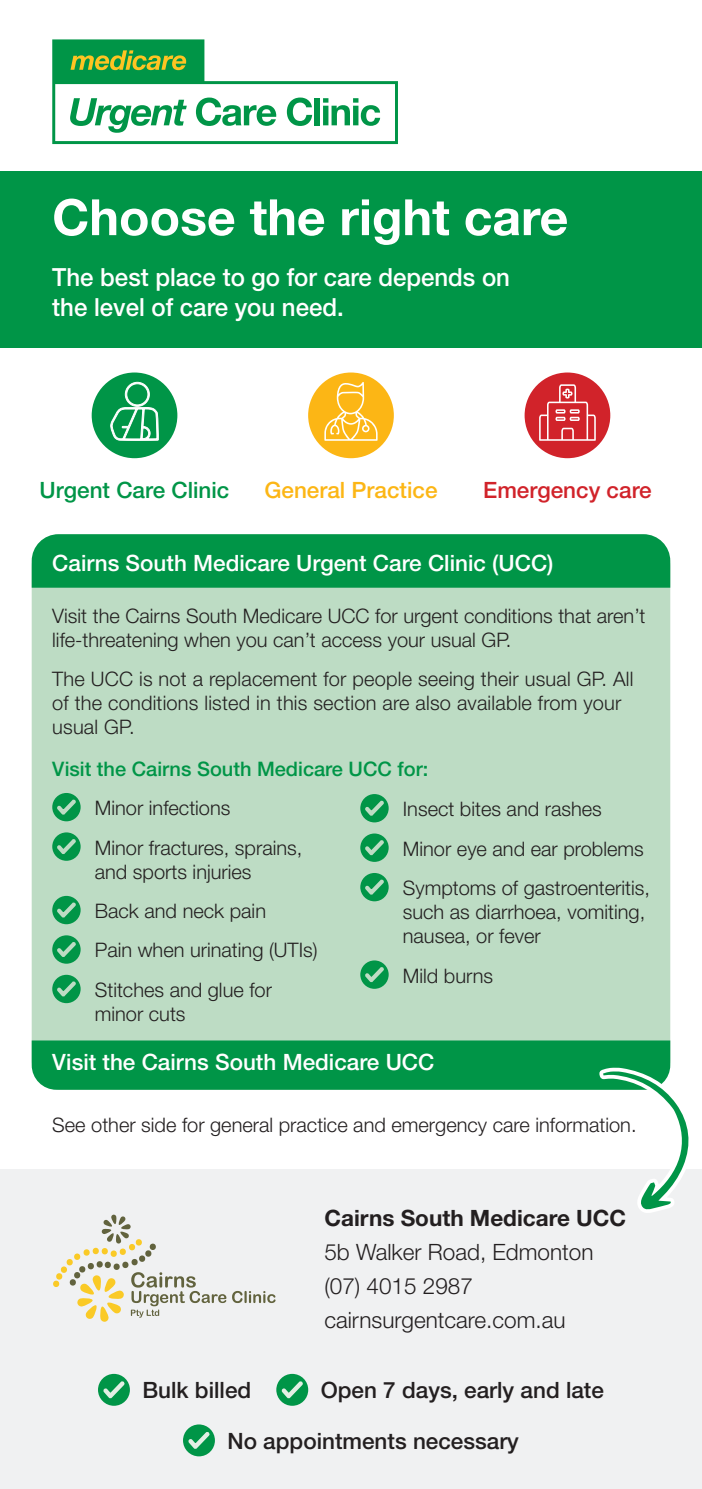
<style>
.page{position:relative;width:702px;height:1489px;background:#fff}
.page>*{position:absolute;margin:0;border:0;box-sizing:border-box;transform-origin:0 0}
.t1{font:700 50px "Helvetica Neue LT Std";color:#fff}
.t2{font:500 25px/30px "Helvetica Neue LT Std";color:#fff;scale:.96 1}
.t3{font:500 22.5px "Helvetica Neue LT Std";color:#fff}
.t4{font:300 22.5px "Helvetica Neue LT Std";color:#231f20}
.t5{font:500 22.5px "Helvetica Neue LT Std";color:#231f20}
.t6{font:700 22.5px "Helvetica Neue LT Std";color:#231f20}
.t7{font:500 22.5px "Helvetica Neue LT Std";color:#009547}
.t8{font:500 22.5px "Helvetica Neue LT Std";color:#fcb615}
.t9{font:500 22.5px "Helvetica Neue LT Std";color:#d1232a}
.t10{font:300 20px/24px "Helvetica Neue LT Std";color:#231f20}
.t11{font:500 20px "Helvetica Neue LT Std";color:#009547}
</style>
<div class="page">
<div style="left:0;top:1169px;width:702px;height:319px;background:#f0f1f2"></div>
<div style="left:0;top:171px;width:702px;height:176px;background:#009547"></div>
<svg style="left:52px;top:39px;width:346px;height:105px"></svg>
<div style="left:32px;top:536px;width:638px;height:553px;background:#bddcc4;border-radius:30px"></div>
<div style="left:32px;top:534px;width:638px;height:53px;background:#009547"></div>
<div style="left:52px;top:793px;width:29px;height:28px;background:#009547;border-radius:50%"></div>
<svg style="left:58px;top:796px;width:19px;height:21px"></svg>
<div style="left:52px;top:832px;width:29px;height:28px;background:#009547;border-radius:50%"></div>
<svg style="left:58px;top:835px;width:19px;height:22px"></svg>
<svg style="left:52px;top:895px;width:29px;height:29px"></svg>
<svg style="left:58px;top:899px;width:19px;height:21px"></svg>
<div style="left:52px;top:935px;width:29px;height:28px;background:#009547;border-radius:50%"></div>
<svg style="left:58px;top:938px;width:19px;height:22px"></svg>
<svg style="left:52px;top:974px;width:29px;height:29px"></svg>
<svg style="left:58px;top:977px;width:19px;height:22px"></svg>
<div style="left:360px;top:794px;width:28px;height:28px;background:#009547;border-radius:50%"></div>
<svg style="left:366px;top:797px;width:19px;height:22px"></svg>
<div style="left:360px;top:833px;width:28px;height:28px;background:#009547;border-radius:50%"></div>
<svg style="left:366px;top:836px;width:19px;height:22px"></svg>
<div style="left:360px;top:873px;width:28px;height:28px;background:#009547;border-radius:50%"></div>
<svg style="left:366px;top:876px;width:19px;height:21px"></svg>
<div style="left:360px;top:960px;width:28px;height:28px;background:#009547;border-radius:50%"></div>
<svg style="left:366px;top:963px;width:19px;height:22px"></svg>
<svg style="left:522px;top:370px;width:90px;height:90px;background:#d74147"></svg>
<div style="left:519px;top:367px;width:96px;height:96px;border:5px solid #fff;border-radius:50%"></div>
<svg style="left:539px;top:384px;width:56px;height:57px;background:#da4e54"></svg>
<svg style="left:305px;top:370px;width:91px;height:90px;background:#fcc035"></svg>
<div style="left:303px;top:367px;width:96px;height:96px;border:5px solid #fff;border-radius:50%"></div>
<svg style="left:324px;top:382px;width:53px;height:59px;background:#fcc341"></svg>
<svg style="left:89px;top:370px;width:91px;height:90px;background:#20a25e"></svg>
<div style="left:87px;top:367px;width:95px;height:96px;border:5px solid #fff;border-radius:50%"></div>
<svg style="left:110px;top:381px;width:49px;height:61px"></svg>
<svg style="left:98px;top:1373px;width:32px;height:32px"></svg>
<svg style="left:101px;top:1377px;width:25px;height:23px"></svg>
<svg style="left:276px;top:1373px;width:32px;height:32px"></svg>
<svg style="left:279px;top:1377px;width:25px;height:23px"></svg>
<svg style="left:183px;top:1424px;width:32px;height:32px"></svg>
<svg style="left:186px;top:1428px;width:25px;height:23px"></svg>
<svg style="left:32px;top:1040px;width:657px;height:281px"></svg>
<p class="t1" style="left:52px;top:186px;width:517px">Choose the right care</p>
<p class="t2" style="left:52px;top:262px;width:478px">The best place to go for care depends on the level of care you need.</p>
<p class="t7" style="left:40px;top:476px;width:191px">Urgent Care Clinic</p>
<p class="t8" style="left:264px;top:476px;width:175px">General Practice</p>
<p class="t9" style="left:483px;top:476px;width:170px">Emergency care</p>
<p class="t3" style="left:52px;top:549px;width:502px">Cairns South Medicare Urgent Care Clinic (UCC)</p>
<p class="t10" style="left:52px;top:603px;width:594px">Visit the Cairns South Medicare UCC for urgent conditions that aren’t life-threatening when you can’t access your usual GP.</p>
<p class="t10" style="left:52px;top:666px;width:582px">The UCC is not a replacement for people seeing their usual GP. All of the conditions listed in this section are also available from your usual GP.</p>
<p class="t11" style="left:52px;top:756px;width:377px">Visit the Cairns South Medicare UCC for:</p>
<p class="t10" style="left:95px;top:795px;width:137px">Minor infections</p>
<p class="t10" style="left:95px;top:835px;width:209px">Minor fractures, sprains, and sports injuries</p>
<p class="t10" style="left:95px;top:898px;width:173px">Back and neck pain</p>
<p class="t10" style="left:95px;top:937px;width:224px">Pain when urinating (UTIs)</p>
<p class="t10" style="left:95px;top:977px;width:179px">Stitches and glue for minor cuts</p>
<p class="t10" style="left:403px;top:796px;width:200px">Insect bites and rashes</p>
<p class="t10" style="left:403px;top:836px;width:242px">Minor eye and ear problems</p>
<p class="t10" style="left:403px;top:875px;width:249px">Symptoms of gastroenteritis, such as diarrhoea, vomiting, nausea, or fever</p>
<p class="t10" style="left:403px;top:963px;width:92px">Mild burns</p>
<p class="t3" style="left:52px;top:1048px;width:383px">Visit the Cairns South Medicare UCC</p>
<p class="t10" style="left:52px;top:1111px;width:585px">See other side for general practice and emergency care information.</p>
<p class="t6" style="left:324px;top:1203px;width:303px">Cairns South Medicare UCC</p>
<p class="t4" style="left:324px;top:1237px;width:270px">5b Walker Road, Edmonton</p>
<p class="t4" style="left:324px;top:1271px;width:150px">(07) 4015 2987</p>
<p class="t4" style="left:324px;top:1306px;width:242px">cairnsurgentcare.com.au</p>
<p class="t5" style="left:142px;top:1376px;width:110px">Bulk billed</p>
<p class="t5" style="left:321px;top:1376px;width:285px">Open 7 days, early and late</p>
<p class="t5" style="left:227px;top:1427px;width:293px">No appointments necessary</p>
</div>
